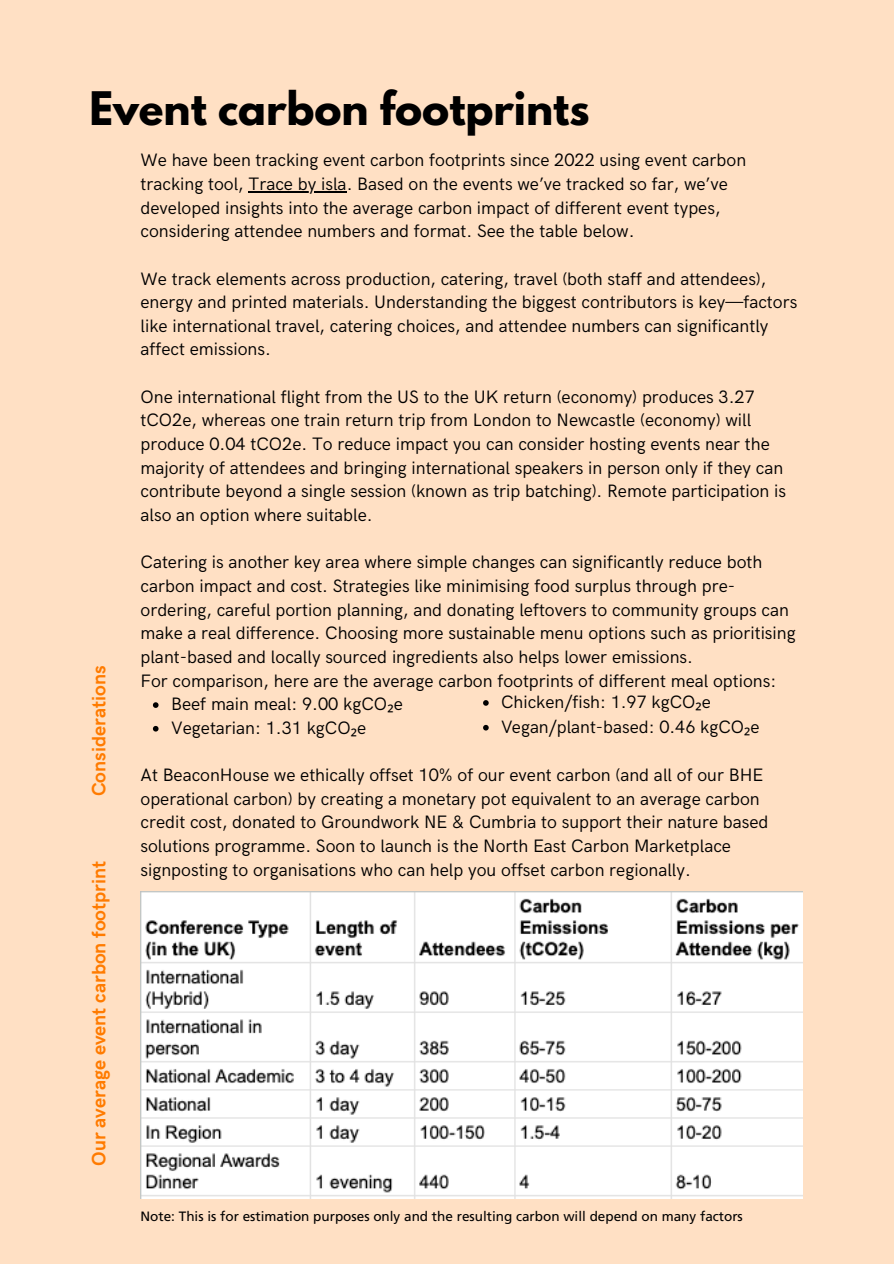
<style>
.page{position:relative;width:894px;height:1264px;background:#fff}
.page>*{position:absolute;margin:0;border:0;box-sizing:border-box;transform-origin:0 0}
.t1{font:700 40.95px "League Spartan";color:#000}
.t2{font:700 19.5px "HK Grotesk";color:#ff7b00}
.t3{font:18px/23.7px "HK Grotesk";color:#000}
.t4{font:13.5px "Frutiger LT Pro";color:#000}
.s1{font-family:"Noto Sans"}
</style>
<div class="page">
<div style="left:0;top:0;width:893px;height:1263px;background:#ffe0c4"></div>
<img style="left:140px;top:891px;width:662px;height:307px">
<hr style="left:248px;top:191px;width:98px;height:1px;background:#000">
<svg style="left:153px;top:702px;width:5px;height:6px"></svg>
<svg style="left:153px;top:726px;width:5px;height:5px"></svg>
<svg style="left:483px;top:700px;width:5px;height:5px"></svg>
<svg style="left:483px;top:725px;width:5px;height:5px"></svg>
<h3 class="t1" style="left:89px;top:88px;width:501px">Event carbon footprints</h3>
<p class="t2" style="left:88px;top:796px;width:132px;rotate:-90deg">Considerations</p>
<p class="t2" style="left:88px;top:1165px;width:306px;rotate:-90deg">Our average event carbon footprint</p>
<h1 class="t3" style="left:140px;top:149px;width:607px">We have been tracking event carbon footprints since 2022 using event carbon tracking tool, Trace by isla. Based on the events we’ve tracked so far, we’ve</h1>
<h2 class="t3" style="left:140px;top:196px;width:581px">developed insights into the average carbon impact of different event types, considering attendee numbers and format. See the table below.</h2>
<h2 class="t3" style="left:140px;top:267px;width:658px">We track elements across production, catering, travel (both staff and attendees), energy and printed materials. Understanding the biggest contributors is key—factors</h2>
<h2 class="t3" style="left:140px;top:314px;width:629px">like international travel, catering choices, and attendee numbers can significantly affect emissions.</h2>
<h2 class="t3" style="left:140px;top:385px;width:615px">One international flight from the US to the UK return (economy) produces 3.27 tCO2e, whereas one train return trip from London to Newcastle (economy) will</h2>
<h3 class="t3" style="left:140px;top:433px;width:647px">produce 0.04 tCO2e. To reduce impact you can consider hosting events near the majority of attendees and bringing international speakers in person only if they can contribute beyond a single session (known as trip batching). Remote participation is also an option where suitable.</h3>
<h3 class="t3" style="left:140px;top:551px;width:623px">Catering is another key area where simple changes can significantly reduce both carbon impact and cost. Strategies like minimising food surplus through pre-</h3>
<h3 class="t3" style="left:140px;top:598px;width:649px">ordering, careful portion planning, and donating leftovers to community groups can</h3>
<h3 class="t3" style="left:140px;top:622px;width:656px">make a real difference. Choosing more sustainable menu options such as prioritising</h3>
<h3 class="t3" style="left:140px;top:645px;width:554px">plant-based and locally sourced ingredients also helps lower emissions.</h3>
<h3 class="t3" style="left:140px;top:669px;width:637px">For comparison, here are the average carbon footprints of different meal options:</h3>
<h3 class="t3" style="left:171px;top:693px;width:233px">Beef main meal: 9.00 kgCO<span class="s1">₂</span>e</h3>
<h3 class="t3" style="left:171px;top:716px;width:197px">Vegetarian: 1.31 kgCO<span class="s1">₂</span>e</h3>
<h3 class="t3" style="left:140px;top:763px;width:624px">At BeaconHouse we ethically offset 10% of our event carbon (and all of our BHE operational carbon) by creating a monetary pot equivalent to an average carbon</h3>
<p class="t3" style="left:140px;top:811px;width:629px">credit cost, donated to Groundwork NE &amp; Cumbria to support their nature based solutions programme. Soon to launch is the North East Carbon Marketplace signposting to organisations who can help you offset carbon regionally.</p>
<p class="t3" style="left:501px;top:690px;width:211px">Chicken/fish: 1.97 kgCO<span class="s1">₂</span>e</p>
<p class="t3" style="left:501px;top:715px;width:259px">Vegan/plant-based: 0.46 kgCO<span class="s1">₂</span>e</p>
<p class="t4" style="left:140px;top:1207px;width:603px">Note: This is for estimation purposes only and the resulting carbon will depend on many factors</p>
</div>
